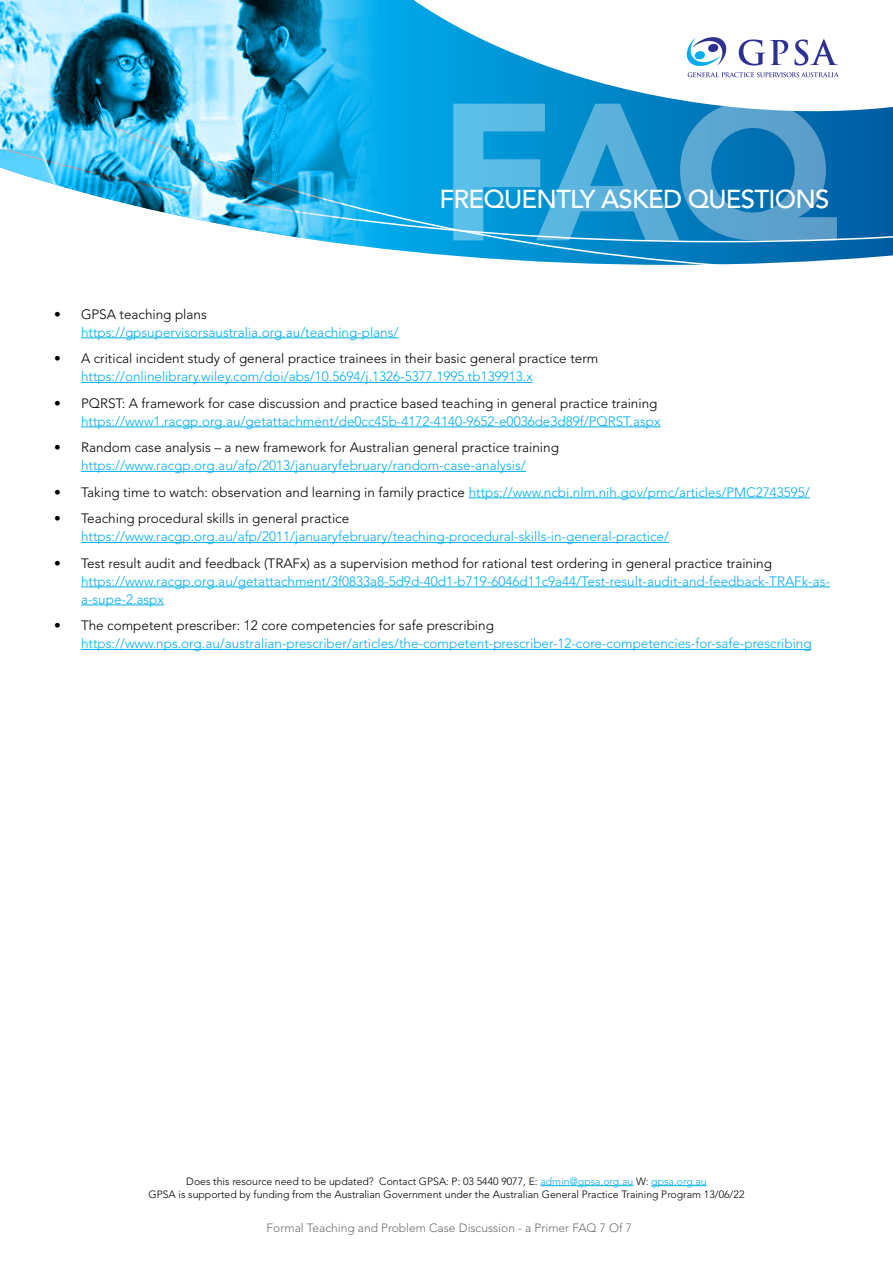
<style>
.page{position:relative;width:893px;height:1263px;background:#fff}
.page>*{position:absolute;margin:0;border:0;box-sizing:border-box;transform-origin:0 0}
.t1{font:900 192.9px "Avenir LT Std";color:#fff}
.t2{font:500 25.8px "Avenir LT Std";letter-spacing:-.03em;color:#fff}
.t3{font:300 13.5px/18px "Avenir LT Std";color:#00aeef}
.t4{font:300 13.5px "Avenir LT Std";color:#000}
.t5{font:300 12px "Avenir LT Std";color:#6d6e71}
.t6{font:300 10.5px/13.5px "Avenir";color:#000;text-align:center}
.s1{color:#00aeef}
</style>
<div class="page">
<svg style="left:381px;top:136px;width:512px;height:129px;background:#0e89c7"></svg>
<svg style="left:381px;top:0;width:512px;height:136px"></svg>
<svg style="left:687px;top:37px;width:39px;height:29px"></svg>
<svg style="left:688px;top:72px;width:151px;height:5px"></svg>
<svg style="left:739px;top:39px;width:49px;height:27px"></svg>
<svg style="left:794px;top:39px;width:44px;height:27px"></svg>
<img style="left:0;top:0;width:381px;height:249px">
<hr style="left:81px;top:337px;width:318px;height:1px;background:#00aeef">
<hr style="left:81px;top:382px;width:452px;height:1px;background:#00aeef">
<hr style="left:81px;top:426px;width:580px;height:1px;background:#00aeef">
<hr style="left:81px;top:471px;width:445px;height:1px;background:#00aeef">
<hr style="left:469px;top:498px;width:341px;height:1px;background:#00aeef">
<hr style="left:81px;top:542px;width:588px;height:1px;background:#00aeef">
<hr style="left:81px;top:587px;width:749px;height:1px;background:#00aeef">
<hr style="left:81px;top:605px;width:83px;height:1px;background:#00aeef">
<hr style="left:81px;top:649px;width:731px;height:1px;background:#00aeef">
<hr style="left:540px;top:1185px;width:93px;height:1px;background:#00aeef">
<hr style="left:651px;top:1185px;width:56px;height:1px;background:#00aeef">
<h1 class="t1" style="left:438px;top:56px;width:401px">FAQ</h1>
<h2 class="t2" style="left:439px;top:184px;width:391px">FREQUENTLY ASKED QUESTIONS</h2>
<p class="t4" style="left:54px;top:306px;width:154px">• GPSA teaching plans</p>
<p class="t3" style="left:81px;top:323px;width:319px">https://gpsupervisorsaustralia.org.au/teaching-plans/</p>
<p class="t4" style="left:54px;top:350px;width:546px">• A critical incident study of general practice trainees in their basic general practice term</p>
<p class="t3" style="left:81px;top:367px;width:453px">https://onlinelibrary.wiley.com/doi/abs/10.5694/j.1326-5377.1995.tb139913.x</p>
<p class="t4" style="left:54px;top:395px;width:605px">• PQRST: A framework for case discussion and practice based teaching in general practice training</p>
<p class="t3" style="left:81px;top:412px;width:581px">https://www1.racgp.org.au/getattachment/de0cc45b-4172-4140-9652-e0036de3d89f/PQRST.aspx</p>
<p class="t4" style="left:54px;top:439px;width:506px">• Random case analysis – a new framework for Australian general practice training</p>
<p class="t3" style="left:81px;top:456px;width:446px">https://www.racgp.org.au/afp/2013/januaryfebruary/random-case-analysis/</p>
<p class="t4" style="left:54px;top:484px;width:757px">• Taking time to watch: observation and learning in family practice <span class="s1">https://www.ncbi.nlm.nih.gov/pmc/articles/PMC2743595/</span></p>
<p class="t4" style="left:54px;top:510px;width:297px">• Teaching procedural skills in general practice</p>
<p class="t3" style="left:81px;top:527px;width:590px">https://www.racgp.org.au/afp/2011/januaryfebruary/teaching-procedural-skills-in-general-practice/</p>
<p class="t4" style="left:54px;top:555px;width:720px">• Test result audit and feedback (TRAFx) as a supervision method for rational test ordering in general practice training</p>
<p class="t3" style="left:81px;top:572px;width:750px">https://www.racgp.org.au/getattachment/3f0833a8-5d9d-40d1-b719-6046d11c9a44/Test-result-audit-and-feedback-TRAFk-as&shy;a-supe-2.aspx</p>
<p class="t4" style="left:54px;top:617px;width:441px">• The competent prescriber: 12 core competencies for safe prescribing</p>
<p class="t3" style="left:81px;top:634px;width:732px">https://www.nps.org.au/australian-prescriber/articles/the-competent-prescriber-12-core-competencies-for-safe-prescribing</p>
<p class="t6" style="left:149px;top:1174px;width:597px">Does this resource need to be updated? Contact GPSA: P: 03 5440 9077, E: <span class="s1">admin@gpsa.org.au</span> W: <span class="s1">gpsa.org.au<br></span>GPSA is supported by funding from the Australian Government under the Australian General Practice Training Program 13/06/22</p>
<p class="t5" style="left:267px;top:1220px;width:367px">Formal Teaching and Problem Case Discussion - a Primer FAQ 7 Of 7</p>
</div>
